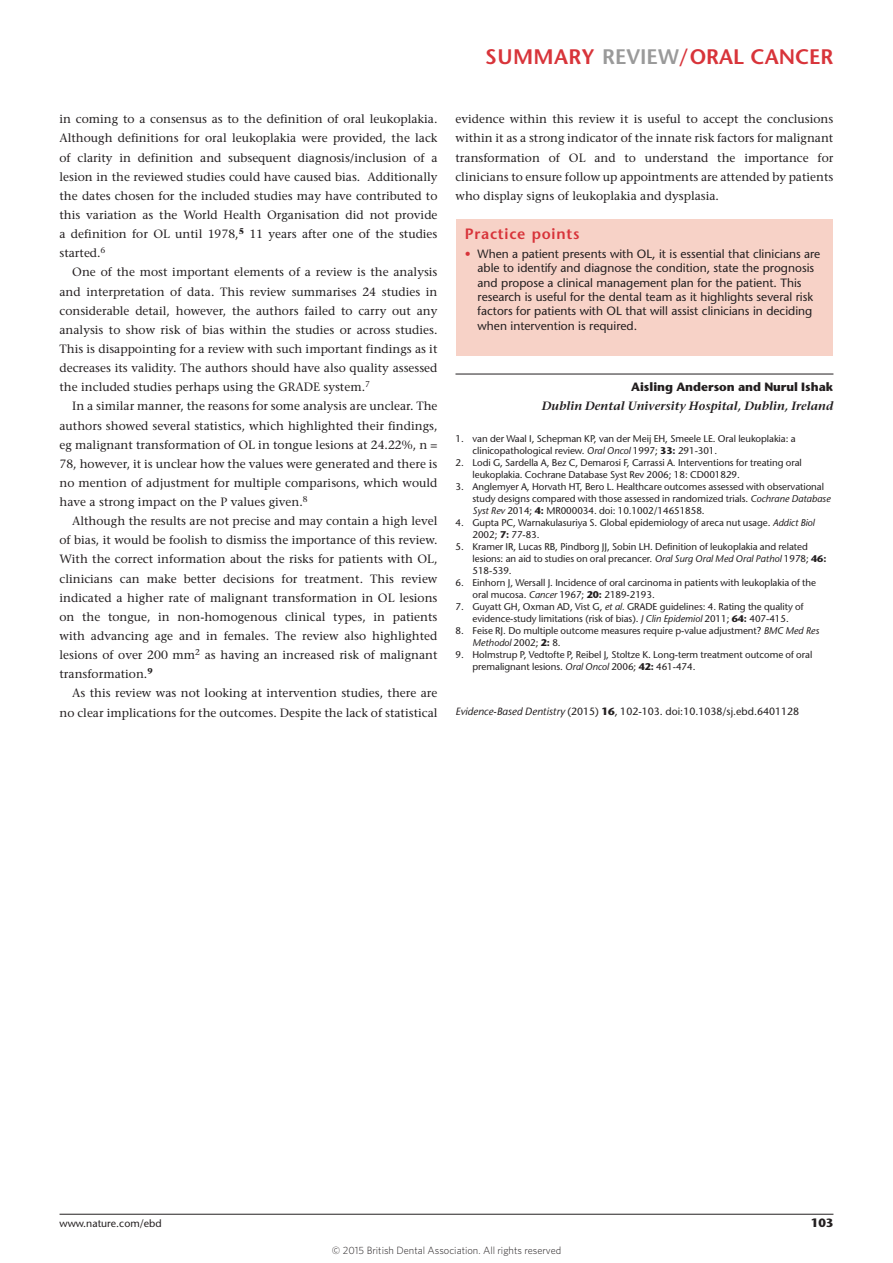
<style>
.page{position:relative;width:893px;height:1263px;background:#fff}
.page>*{position:absolute;margin:0;border:0;box-sizing:border-box;transform-origin:0 0}
.t1{font:600 21px "Stone Sans Std";color:#d8343a}
.PRACTICE_POINT_HEAD{font:600 15px "Stone Sans Std";letter-spacing:.05em;color:#d8343a}
.COMMENTARY_TEXT{font:500 12px/19.2px "Stone Serif Std";color:#231f20;text-align:justify}
.PRACTICE_POINT{font:500 12px/14.4px "Stone Sans Std";color:#231f20}
.SUMMARY_AUTHOR_AFFIL{font:italic 600 12px "Stone Serif Std";color:#231f20}
.SUMMARY_AUTHOR{font:700 12px "Stone Sans Std";color:#231f20}
.SUMMARY_BIBLIO{font:500 10.5px "Stone Sans Std";color:#231f20}
.t2{font:300 10.5px "Whitney";color:#231f20}
.SUMMARY_BIBLIO-2{font:500 9.75px/12px "Stone Sans Std";letter-spacing:-.005em;color:#231f20}
.s1{color:#9a9a9a}
.s2{color:#d8343a}
.s3{font-style:italic}
.s4{font-weight:700}
</style>
<div class="page">
<hr style="left:60px;top:1214px;width:773px;height:1px;background:#231f20">
<hr style="left:455px;top:374px;width:378px;height:1px;background:#231f20">
<div style="left:456px;top:220px;width:377px;height:136px;background:#f7d2c7"></div>
<p class="t1" style="left:485px;top:45px;width:350px">SUMMARY <span class="s1">REVIEW</span>/ORAL CANCER</p>
<p class="COMMENTARY_TEXT" style="left:60px;top:110px;width:379px">in coming to a consensus as to the definition of oral leukoplakia.<br>Although definitions for oral leukoplakia were provided, the lack of clarity in definition and subsequent diagnosis/inclusion of a lesion in the reviewed studies could have caused bias. Additionally the dates chosen for the included studies may have contributed to this variation as the World Health Organisation did not provide a definition for OL until 1978,<sup>5</sup> 11 years after one of the studies started.<sup>6</sup></p>
<p class="COMMENTARY_TEXT" style="left:60px;top:263px;width:379px;text-indent:13px">One of the most important elements of a review is the analysis and interpretation of data. This review summarises 24 studies in considerable detail, however, the authors failed to carry out any analysis to show risk of bias within the studies or across studies.<br>This is disappointing for a review with such important findings as it decreases its validity. The authors should have also quality assessed the included studies perhaps using the GRADE system.<sup>7</sup></p>
<p class="COMMENTARY_TEXT" style="left:60px;top:397px;width:379px;text-indent:13px">In a similar manner, the reasons for some analysis are unclear. The authors showed several statistics, which highlighted their findings, eg malignant transformation of OL in tongue lesions at 24.22%, n = 78, however, it is unclear how the values were generated and there is no mention of adjustment for multiple comparisons, which would have a strong impact on the P values given.<sup>8</sup></p>
<p class="COMMENTARY_TEXT" style="left:60px;top:511px;width:379px;text-indent:13px">Although the results are not precise and may contain a high level of bias, it would be foolish to dismiss the importance of this review.<br>With the correct information about the risks for patients with OL, clinicians can make better decisions for treatment. This review indicated a higher rate of malignant transformation in OL lesions on the tongue, in non-homogenous clinical types, in patients with advancing age and in females. The review also highlighted lesions of over 200 mm<sup>2</sup> as having an increased risk of malignant transformation.<sup>9</sup></p>
<p class="COMMENTARY_TEXT" style="left:60px;top:684px;width:379px;text-align:right">As this review was not looking at intervention studies, there are no clear implications for the outcomes. Despite the lack of statistical</p>
<p class="COMMENTARY_TEXT" style="left:455px;top:110px;width:379px">evidence within this review it is useful to accept the conclusions within it as a strong indicator of the innate risk factors for malignant transformation of OL and to understand the importance for clinicians to ensure follow up appointments are attended by patients who display signs of leukoplakia and dysplasia.</p>
<p class="PRACTICE_POINT_HEAD" style="left:465px;top:225px;width:116px">Practice points</p>
<p class="PRACTICE_POINT" style="left:478px;top:246px;width:344px;text-indent:-13px"><span class="s2">•</span> When a patient presents with OL, it is essential that clinicians are able to identify and diagnose the condition, state the prognosis and propose a clinical management plan for the patient. This research is useful for the dental team as it highlights several risk factors for patients with OL that will assist clinicians in deciding when intervention is required.</p>
<p class="SUMMARY_AUTHOR" style="left:631px;top:380px;width:204px">Aisling Anderson and Nurul Ishak</p>
<p class="SUMMARY_AUTHOR_AFFIL" style="left:542px;top:399px;width:293px">Dublin Dental University Hospital, Dublin, Ireland</p>
<p class="SUMMARY_BIBLIO-2" style="left:472px;top:433px;width:325px;text-indent:-17px">1. van der Waal I, Schepman KP, van der Meij EH, Smeele LE. Oral leukoplakia: a clinicopathological review. <span class="s3">Oral Oncol</span> 1997; <span class="s4">33:</span> 291-301.</p>
<p class="SUMMARY_BIBLIO-2" style="left:472px;top:457px;width:331px;text-indent:-17px">2. Lodi G, Sardella A, Bez C, Demarosi F, Carrassi A. Interventions for treating oral leukoplakia. Cochrane Database Syst Rev 2006; 18: CD001829.</p>
<p class="SUMMARY_BIBLIO-2" style="left:472px;top:481px;width:359px;text-indent:-17px">3. Anglemyer A, Horvath HT, Bero L. Healthcare outcomes assessed with observational study designs compared with those assessed in randomized trials. <span class="s3">Cochrane Database<br>Syst Rev</span> 2014; <span class="s4">4:</span> MR000034. doi: 10.1002/14651858.</p>
<p class="SUMMARY_BIBLIO-2" style="left:472px;top:517px;width:344px;text-indent:-17px">4. Gupta PC, Warnakulasuriya S. Global epidemiology of areca nut usage. <span class="s3">Addict Biol<br></span>2002; <span class="s4">7:</span> 77-83.</p>
<p class="SUMMARY_BIBLIO-2" style="left:472px;top:541px;width:355px;text-indent:-17px">5. Kramer IR, Lucas RB, Pindborg JJ, Sobin LH. Definition of leukoplakia and related lesions: an aid to studies on oral precancer. <span class="s3">Oral Surg Oral Med Oral Pathol</span> 1978; <span class="s4">46:<br></span>518-539.</p>
<p class="SUMMARY_BIBLIO-2" style="left:472px;top:577px;width:345px;text-indent:-17px">6. Einhorn J, Wersall J. Incidence of oral carcinoma in patients with leukoplakia of the oral mucosa. <span class="s3">Cancer</span> 1967; <span class="s4">20:</span> 2189-2193.</p>
<p class="SUMMARY_BIBLIO-2" style="left:455px;top:601px;width:350px;text-align:center">7. Guyatt GH, Oxman AD, Vist G, <span class="s3">et al.</span> GRADE guidelines: 4. Rating the quality of evidence-study limitations (risk of bias). <span class="s3">J Clin Epidemiol</span> 2011; <span class="s4">64:</span> 407-415.</p>
<p class="SUMMARY_BIBLIO-2" style="left:472px;top:625px;width:348px;text-indent:-17px">8. Feise RJ. Do multiple outcome measures require p-value adjustment? <span class="s3">BMC Med Res<br>Methodol</span> 2002; <span class="s4">2:</span> 8.</p>
<p class="SUMMARY_BIBLIO-2" style="left:472px;top:649px;width:341px;text-indent:-17px">9. Holmstrup P, Vedtofte P, Reibel J, Stoltze K. Long-term treatment outcome of oral premalignant lesions. <span class="s3">Oral Oncol</span> 2006; <span class="s4">42:</span> 461-474.</p>
<p class="SUMMARY_BIBLIO" style="left:455px;top:705px;width:345px"><span class="s3">Evidence-Based Dentistry</span> (2015) <span class="s4">16</span>, 102-103. doi:10.1038/sj.ebd.6401128</p>
<p class="SUMMARY_BIBLIO" style="left:60px;top:1217px;width:104px">www.nature.com/ebd</p>
<p class="SUMMARY_AUTHOR" style="left:811px;top:1216px;width:24px">103</p>
<p class="t2" style="left:332px;top:1243px;width:231px">© 2015 British Dental Association. All rights reserved</p>
</div>
